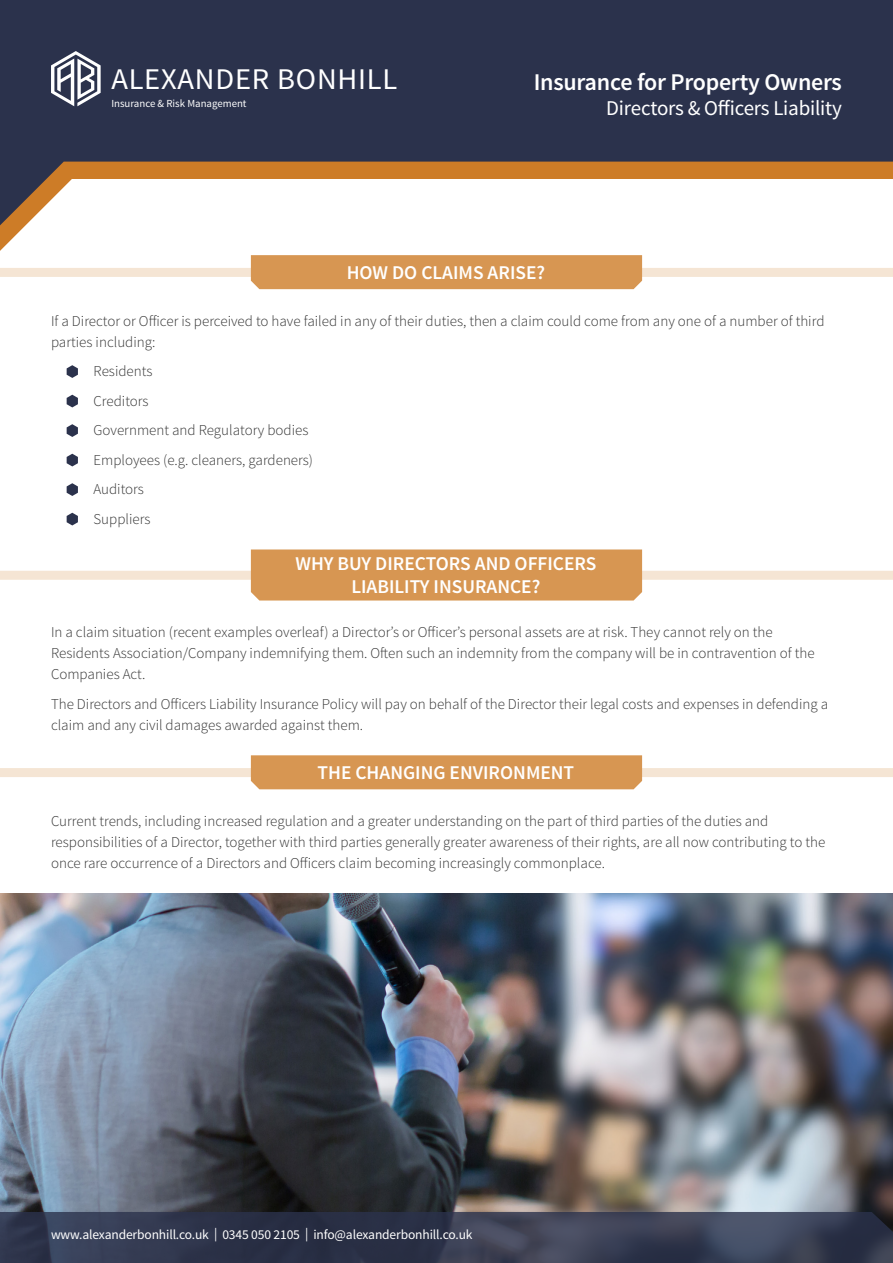
<style>
.page{position:relative;width:893px;height:1263px;background:#fff}
.page>*{position:absolute;margin:0;border:0;box-sizing:border-box;transform-origin:0 0}
.t1{font:30px "Source Sans Pro";letter-spacing:.025em;color:#fff}
.t2{font:600 24px "Source Sans Pro";letter-spacing:-.01em;color:#fff}
.t3{font:21px "Source Sans Pro";letter-spacing:-.01em;color:#fff}
.t4{font:600 19.5px/23.4px "Source Sans Pro";color:#fff;text-align:center}
.t5{font:300 15px/21px "Source Sans Pro";color:#333}
.t6{font:13.5px "Source Sans Pro";letter-spacing:-.01em;color:#fff}
.t7{font:10.8px "Source Sans Pro";color:#fff}
</style>
<div class="page">
<img style="left:0;top:893px;width:893px;height:319px">
<div style="left:0;top:268px;width:893px;height:9px;background:#f5e5d4"></div>
<div style="left:251px;top:255px;width:391px;height:34px;background:#d79652"></div>
<div style="left:0;top:571px;width:893px;height:9px;background:#f5e5d4"></div>
<div style="left:251px;top:549px;width:391px;height:51px;background:#d79652"></div>
<div style="left:0;top:768px;width:893px;height:9px;background:#f5e5d4"></div>
<div style="left:251px;top:755px;width:391px;height:34px;background:#d79652"></div>
<svg style="left:0;top:225px;width:26px;height:26px"></svg>
<svg style="left:0;top:0;width:893px;height:225px;fill:#2b324c"></svg>
<svg style="left:51px;top:51px;width:50px;height:55px"></svg>
<svg style="left:67px;top:365px;width:11px;height:13px"></svg>
<svg style="left:67px;top:395px;width:11px;height:12px"></svg>
<svg style="left:67px;top:424px;width:11px;height:13px"></svg>
<svg style="left:67px;top:454px;width:11px;height:12px"></svg>
<svg style="left:67px;top:483px;width:11px;height:13px"></svg>
<svg style="left:67px;top:513px;width:11px;height:12px"></svg>
<svg style="left:0;top:1212px;width:893px;height:51px;background:#353b50"></svg>
<h1 class="t1" style="left:111px;top:61px;width:287px">ALEXANDER BONHILL</h1>
<p class="t7" style="left:111px;top:96px;width:137px">Insurance &amp; Risk Management</p>
<h2 class="t2" style="left:534px;top:67px;width:310px">Insurance for Property Owners</h2>
<h3 class="t3" style="left:606px;top:95px;width:237px">Directors &amp; Officers Liability</h3>
<h3 class="t4" style="left:347px;top:261px;width:200px">HOW DO CLAIMS ARISE?</h3>
<p class="t5" style="left:51px;top:311px;width:775px">If a Director or Officer is perceived to have failed in any of their duties, then a claim could come from any one of a number of third parties including:</p>
<p class="t5" style="left:94px;top:357px;width:221px;line-height:29.5px">Residents<br>Creditors<br>Government and Regulatory bodies<br>Employees (e.g. cleaners, gardeners)<br>Auditors<br>Suppliers</p>
<h3 class="t4" style="left:295px;top:552px;width:302px">WHY BUY DIRECTORS AND OFFICERS<br>LIABILITY INSURANCE?</h3>
<p class="t5" style="left:51px;top:622px;width:765px">In a claim situation (recent examples overleaf) a Director’s or Officer’s personal assets are at risk. They cannot rely on the<br>Residents Association/Company indemnifying them. Often such an indemnity from the company will be in contravention of the<br>Companies Act.</p>
<p class="t5" style="left:51px;top:693px;width:779px">The Directors and Officers Liability Insurance Policy will pay on behalf of the Director their legal costs and expenses in defending a claim and any civil damages awarded against them.</p>
<h3 class="t4" style="left:318px;top:761px;width:258px">THE CHANGING ENVIRONMENT</h3>
<p class="t5" style="left:51px;top:811px;width:776px">Current trends, including increased regulation and a greater understanding on the part of third parties of the duties and responsibilities of a Director, together with third parties generally greater awareness of their rights, are all now contributing to the once rare occurrence of a Directors and Officers claim becoming increasingly commonplace.</p>
<p class="t6" style="left:51px;top:1226px;width:423px">www.alexanderbonhill.co.uk | 0345 050 2105 | info@alexanderbonhill.co.uk</p>
</div>
